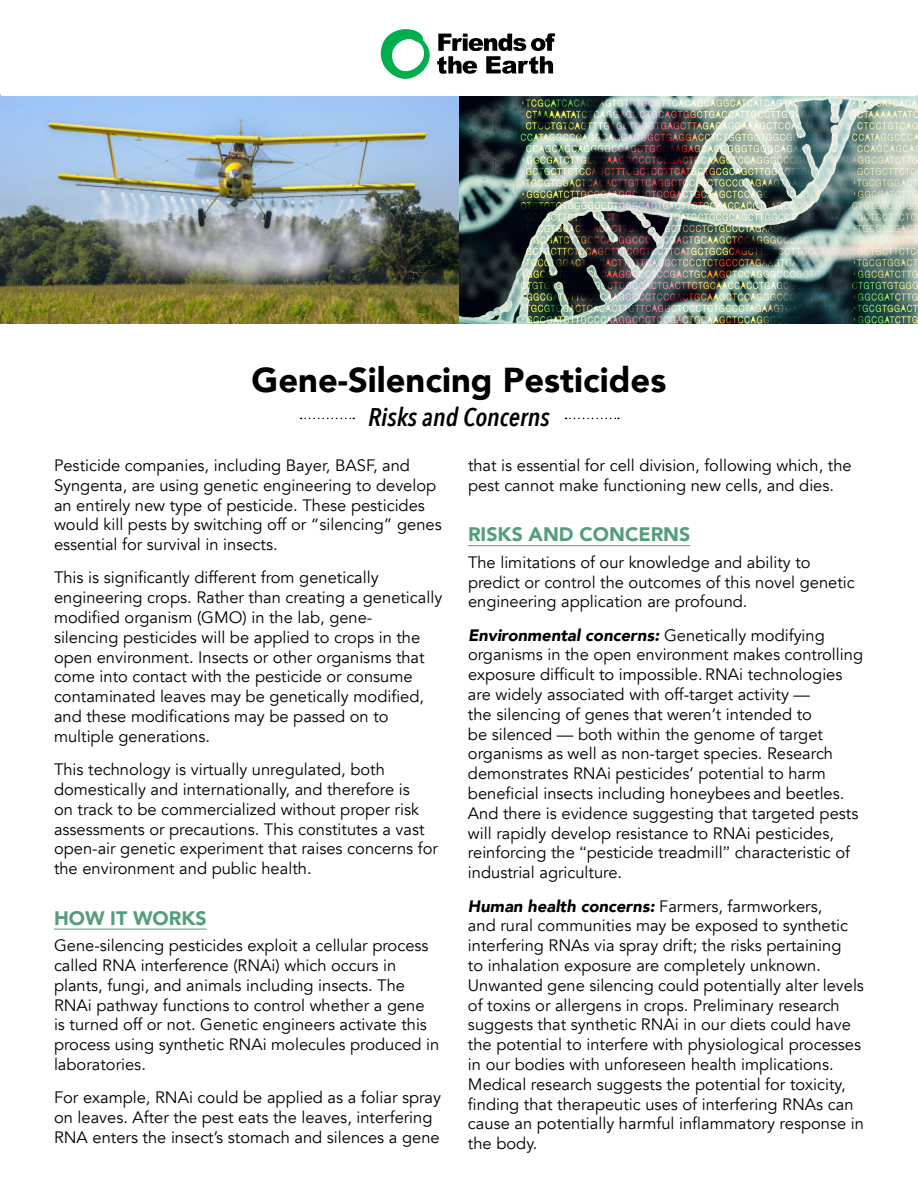
<style>
.page{position:relative;width:918px;height:1188px;background:#fff}
.page>*{position:absolute;margin:0;border:0;box-sizing:border-box;transform-origin:0 0}
.t1{font:900 34.5px "Avenir";color:#000}
.t2{font:italic 600 25.5px "Avenir Next Condensed";color:#000}
.t3{font:900 19.5px "Avenir";color:#559e7a}
.t4{font:16.5px/19.8px "Avenir";color:#000}
.s1{font-weight:900;font-style:italic}
.s2{font-family:"Gotham"}
</style>
<div class="page">
<hr style="left:54px;top:929px;width:153px;height:1px;background:#559e7a">
<hr style="left:468px;top:545px;width:222px;height:1px;background:#559e7a">
<img style="left:0;top:94px;width:918px;height:230px">
<svg style="left:301px;top:418px;width:53px;height:1px"></svg>
<svg style="left:566px;top:418px;width:53px;height:1px"></svg>
<div style="left:2px;top:2px;width:914px;height:94px;background:#fff"></div>
<svg style="left:380px;top:29px;width:50px;height:50px"></svg>
<svg style="left:437px;top:33px;width:118px;height:41px"></svg>
<h1 class="t1" style="left:252px;top:350px;width:416px">Gene-Silencing Pesticides</h1>
<h2 class="t2" style="left:368px;top:402px;width:183px">Risks and Concerns</h2>
<p class="t4" style="left:54px;top:456px;width:389px">Pesticide companies, including Bayer, BASF, and Syngenta, are using genetic engineering to develop an entirely new type of pesticide. These pesticides would kill pests by switching off or “silencing” genes essential for survival in insects.</p>
<p class="t4" style="left:54px;top:568px;width:390px">This is significantly different from genetically engineering crops. Rather than creating a genetically modified organism (GMO) in the lab, gene-<br>silencing pesticides will be applied to crops in the open environment. Insects or other organisms that come into contact with the pesticide or consume contaminated leaves may be genetically modified, and these modifications may be passed on to multiple generations.</p>
<p class="t4" style="left:54px;top:760px;width:386px">This technology is virtually unregulated, both domestically and internationally, and therefore is<br>on track to be commercialized without proper risk assessments or precautions. This constitutes a vast open-air genetic experiment that raises concerns for the environment and public health.</p>
<p class="t3" style="left:54px;top:901px;width:154px">HOW IT WORKS</p>
<p class="t4" style="left:54px;top:936px;width:387px">Gene-silencing pesticides exploit a cellular process called RNA interference (RNAi) which occurs in plants, fungi, and animals including insects. The RNAi pathway functions to control whether a gene is turned off or not. Genetic engineers activate this process using synthetic RNAi molecules produced in laboratories.</p>
<p class="t4" style="left:54px;top:1088px;width:389px">For example, RNAi could be applied as a foliar spray on leaves. After the pest eats the leaves, interfering<br>RNA enters the insect’s stomach and silences a gene</p>
<p class="t4" style="left:468px;top:456px;width:385px">that is essential for cell division, following which, the pest cannot make functioning new cells, and dies.</p>
<p class="t3" style="left:468px;top:518px;width:224px">RISKS AND CONCERNS</p>
<p class="t4" style="left:468px;top:552px;width:388px">The limitations of our knowledge and ability to predict or control the outcomes of this novel genetic engineering application are profound.</p>
<p class="t4" style="left:468px;top:625px;width:397px"><span class="s1">Environmental concerns:</span> Genetically modifying organisms in the open environment makes controlling exposure difficult to impossible. RNAi technologies are widely associated with off-target activity —<br>the silencing of genes that weren’t intended to<br>be silenced — both within the genome of target organisms as well as non-target species. Research demonstrates RNAi pesticides’ potential to harm beneficial insects including honeybees and beetles.<br>And there is evidence suggesting that targeted pests will rapidly develop resistance to RNAi pesticides, reinforcing the <span class="s2">“</span>pesticide treadmill<span class="s2">”</span> characteristic of industrial agriculture.</p>
<p class="t4" style="left:468px;top:896px;width:397px"><span class="s1">Human health concerns:</span> Farmers, farmworkers,<br>and rural communities may be exposed to synthetic interfering RNAs via spray drift; the risks pertaining<br>to inhalation exposure are completely unknown.<br>Unwanted gene silencing could potentially alter levels of toxins or allergens in crops. Preliminary research suggests that synthetic RNAi in our diets could have the potential to interfere with physiological processes in our bodies with unforeseen health implications.<br>Medical research suggests the potential for toxicity, finding that therapeutic uses of interfering RNAs can cause an potentially harmful inflammatory response in the body.</p>
</div>
